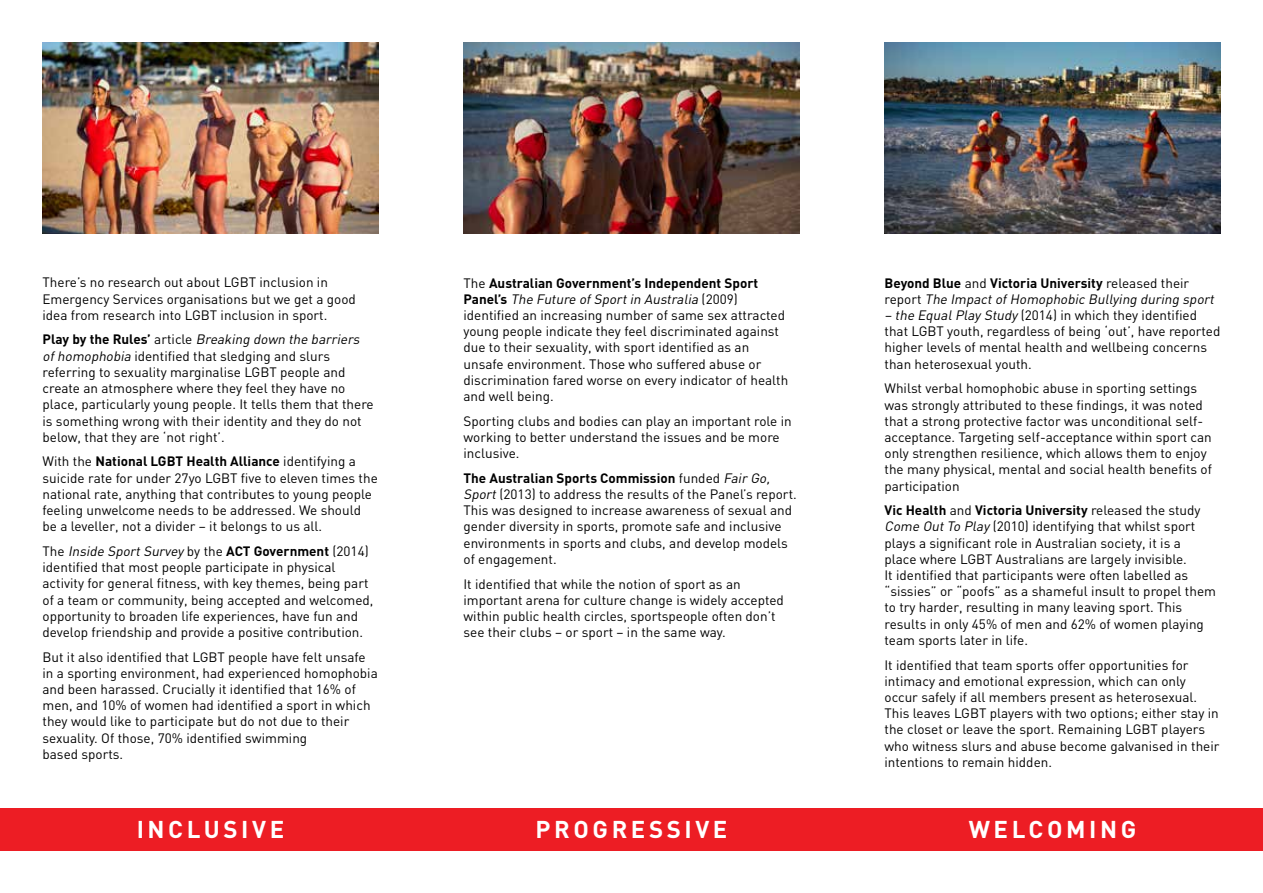
<style>
.page{position:relative;width:1263px;height:893px;background:#fff}
.page>*{position:absolute;margin:0;border:0;box-sizing:border-box;transform-origin:0 0}
.t1{font:700 24px "DIN";letter-spacing:.15em;color:#fff}
.t2{font:13.5px/16.2px "DIN";color:#000}
.t3{font:italic 13.5px/16.2px "DIN";color:#000}
.s1{font-weight:700}
.s2{font-style:italic}
.s3{font-weight:700;font-style:normal}
.s4{font-style:normal}
</style>
<div class="page">
<div style="left:0;top:808px;width:1263px;height:42px;background:#ed1d24"></div>
<img style="left:43px;top:43px;width:335px;height:191px">
<img style="left:463px;top:43px;width:336px;height:191px">
<img style="left:884px;top:43px;width:336px;height:191px">
<p class="t2" style="left:43px;top:274px;width:315px">There’s no research out about LGBT inclusion in<br>Emergency Services organisations but we get a good idea from research into LGBT inclusion in sport.</p>
<p class="t2" style="left:43px;top:331px;width:333px"><span class="s1">P lay by t h e R u les ’</span> a rt i c le <span class="s2">Breaking down the barriers ofhomophobia</span> identified that sledging and slurs referring to sexuality marginalise LGBT people and create an atmosphere where they feel they have no place, particularly young people. It tells them that there is something wrong with their identity and they do not below, that they are ‘not right’.</p>
<p class="t2" style="left:43px;top:453px;width:337px">With the <span class="s1">National LGBT Health Alliance</span> identifying a suicide rate for under 27yo LGBT five to eleven times the national rate, anything that contributes to young people feeling unwelcome needs to be addressed. We should be a leveller, not a divider – it belongs to us all.</p>
<p class="t2" style="left:43px;top:543px;width:332px">The <span class="s2">Inside SportSurvey</span> by the <span class="s1">ACT Government</span> (2014) identified that most people participate in physical activity for general fitness, with key themes, being part of a team or community, being accepted and welcomed, opportunity to broaden life experiences, have fun and develop friendship and provide a positive contribution.</p>
<p class="t2" style="left:43px;top:648px;width:337px">But it also identified that LGBT people have felt unsafe in a sporting environment, had experienced homophobia and been harassed. Crucially it identified that 16% of men, and 10% of women had identified a sport in which they would like to participate but do not due to their sexuality. Of those, 70% identified swimming<br>based sports.</p>
<p class="t2" style="left:463px;top:274px;width:326px">The <span class="s1">Australian Government’s Independent Sport<br>Pa n e l’s</span> <span class="s2">The Future ofSportin Australia</span> ( 2 0 0 9 ) identified an increasing number of same sex attracted young people indicate they feel discriminated against due to their sexuality, with sport identified as an unsafe environment. Those who suffered abuse or discrimination fared worse on every indicator of health and well being.</p>
<p class="t2" style="left:463px;top:412px;width:330px">Sporting clubs and bodies can play an important role in working to better understand the issues and be more inclusive.</p>
<p class="t2" style="left:463px;top:470px;width:335px"><span class="s1">The Australian Sports Commission</span> funded <span class="s2">Fair Go, Sport</span>(2013) to address the results of the Panel’s report.<br>This was designed to increase awareness of sexual and gender diversity in sports, promote safe and inclusive environments in sports and clubs, and develop models of engagement.</p>
<p class="t2" style="left:463px;top:575px;width:322px">It identified that while the notion of sport as an important arena for culture change is widely accepted within public health circles, sportspeople often don’t see their clubs – or sport – in the same way.</p>
<p class="t3" style="left:884px;top:274px;width:334px"><span class="s3">Beyond Blue</span> <span class="s4">and</span> <span class="s3">Victoria University</span> <span class="s4">released their<br>re p o rt</span> The ImpactofHomophobic Bullying during sport</p>
<p class="t2" style="left:884px;top:307px;width:337px"><span class="s2">– the EqualPlay Study</span> (2014) in which they identified that LGBT youth, regardless of being ‘out’, have reported higher levels of mental health and wellbeing concerns than heterosexual youth.</p>
<p class="t2" style="left:884px;top:380px;width:329px">Whilst verbal homophobic abuse in sporting settings was strongly attributed to these findings, it was noted that a strong protective factor was unconditional self&shy;acceptance. Targeting self-acceptance within sport can only strengthen resilience, which allows them to enjoy the many physical, mental and social health benefits of participation</p>
<p class="t2" style="left:884px;top:502px;width:333px"><span class="s1">Vic Health</span> and <span class="s1">Victoria University</span> released the study <span class="s2">Come OutTo Play</span> (2010) identifying that whilst sport plays a significant role in Australian society, it is a place where LGBT Australians are largely invisible.<br>It identified that participants were often labelled as “sissies” or “poofs” as a shameful insult to propel them to try harder, resulting in many leaving sport. This results in only 45% of men and 62% of women playing team sports later in life.</p>
<p class="t2" style="left:884px;top:656px;width:337px">It identified that team sports offer opportunities for intimacy and emotional expression, which can only occur safely if all members present as heterosexual.<br>This leaves LGBT players with two options; either stay in the closet or leave the sport. Remaining LGBT players who witness slurs and abuse become galvanised in their intentions to remain hidden.</p>
<h1 class="t1" style="left:137px;top:814px;width:149px">INCLUSIVE</h1>
<h1 class="t1" style="left:535px;top:814px;width:193px">PROGRESSIVE</h1>
<h1 class="t1" style="left:969px;top:814px;width:169px">WELCOMING</h1>
</div>
